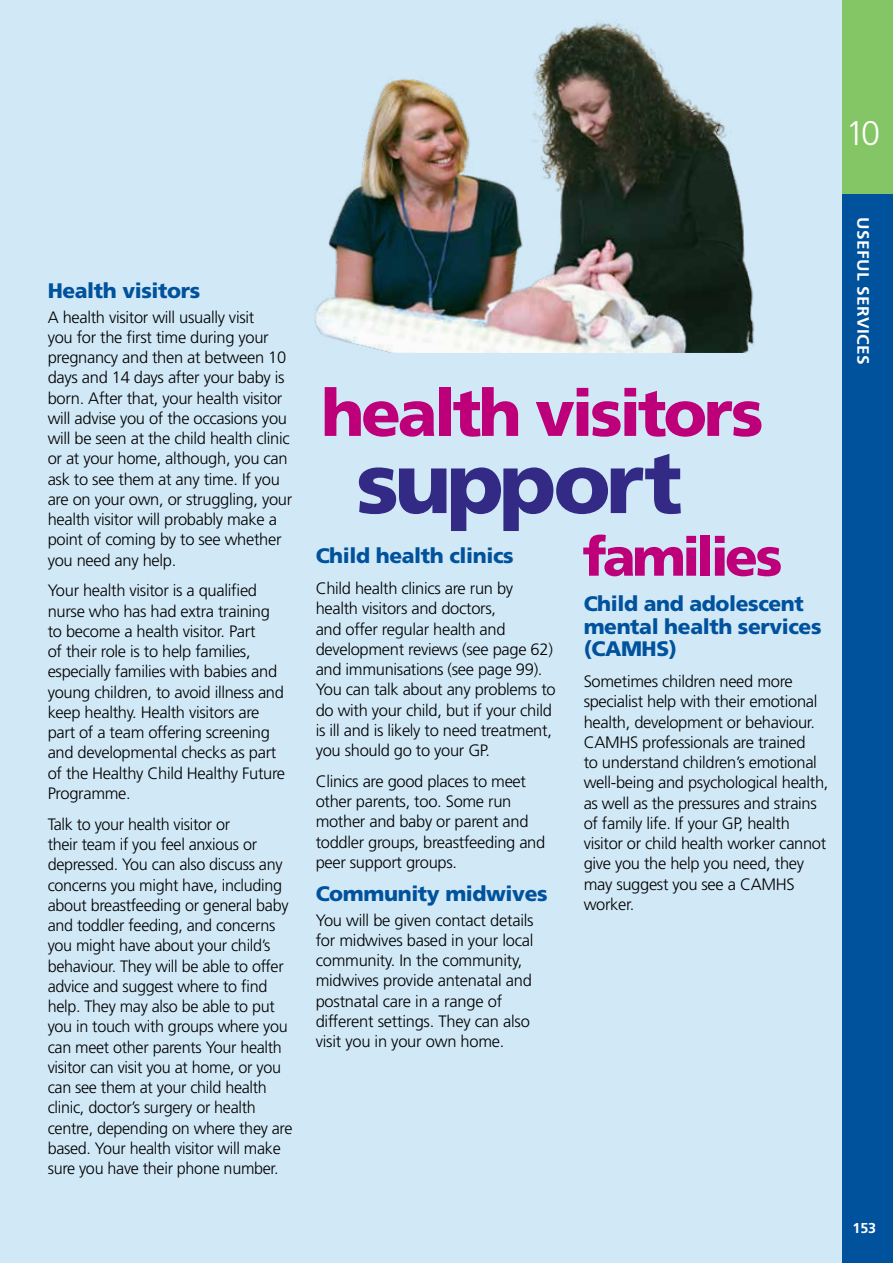
<style>
.page{position:relative;width:893px;height:1263px;background:#d1e8f6}
.page>*{position:absolute;margin:0;border:0;box-sizing:border-box;transform-origin:0 0}
.t1{font:900 85.5px "Frutiger";letter-spacing:-.055em;color:#332a86}
.t2{font:900 65.1px "Frutiger";letter-spacing:-.05em;color:#bd007a}
.t3{font:900 54px "Frutiger";letter-spacing:-.07em;color:#bd007a}
.t4{font:300 34.2px "Frutiger";color:#fff}
.t5{font:900 21px/22.5px "Frutiger";letter-spacing:-.02em;color:#00529c}
.t6{font:300 16.5px/20.2px "Frutiger";letter-spacing:-.02em;color:#000}
.t7{font:700 16.35px "Frutiger";letter-spacing:.025em;color:#fff;scale:1.05 1}
.t8{font:700 14.25px "Frutiger";color:#fff}
</style>
<div class="page">
<img style="left:315px;top:21px;width:440px;height:332px">
<div style="left:842px;top:164px;width:51px;height:1099px;background:#00529c"></div>
<div style="left:842px;top:0;width:51px;height:193px;background:#84c665"></div>
<h3 class="t4" style="left:846px;top:114px;width:36px">10</h3>
<p class="t5" style="left:48px;top:279px;width:154px">Health visitors</p>
<p class="t6" style="left:48px;top:307px;width:246px">A health visitor will usually visit<br>you for the first time during your pregnancy and then at between 10 days and 14 days after your baby is born. After that, your health visitor will advise you of the occasions you will be seen at the child health clinic or at your home, although, you can ask to see them at any time. If you are on your own, or struggling, your health visitor will probably make a point of coming by to see whether you need any help.</p>
<p class="t6" style="left:48px;top:581px;width:239px">Your health visitor is a qualified nurse who has had extra training to become a health visitor. Part<br>of their role is to help families, especially families with babies and young children, to avoid illness and keep healthy. Health visitors are part of a team offering screening and developmental checks as part of the Healthy Child Healthy Future<br>Programme.</p>
<p class="t6" style="left:48px;top:814px;width:246px">Talk to your health visitor or<br>their team if you feel anxious or depressed. You can also discuss any concerns you might have, including about breastfeeding or general baby and toddler feeding, and concerns you might have about your child’s behaviour. They will be able to offer advice and suggest where to find help. They may also be able to put you in touch with groups where you can meet other parents Your health visitor can visit you at home, or you can see them at your child health clinic, doctor’s surgery or health centre, depending on where they are based. Your health visitor will make sure you have their phone number.</p>
<h2 class="t2" style="left:321px;top:374px;width:444px">health visitors</h2>
<h1 class="t1" style="left:356px;top:431px;width:328px">support</h1>
<p class="t5" style="left:316px;top:544px;width:199px">Child health clinics</p>
<p class="t6" style="left:316px;top:578px;width:241px">Child health clinics are run by health visitors and doctors,<br>and offer regular health and development reviews (see page 62) and immunisations (see page 99).<br>You can talk about any problems to do with your child, but if your child is ill and is likely to need treatment, you should go to your GP.</p>
<p class="t6" style="left:316px;top:771px;width:231px">Clinics are good places to meet other parents, too. Some run mother and baby or parent and toddler groups, breastfeeding and peer support groups.</p>
<p class="t5" style="left:316px;top:882px;width:233px">Community midwives</p>
<p class="t6" style="left:316px;top:910px;width:219px">You will be given contact details for midwives based in your local community. In the community, midwives provide antenatal and postnatal care in a range of different settings. They can also visit you in your own home.</p>
<h3 class="t3" style="left:583px;top:524px;width:201px">families</h3>
<p class="t5" style="left:584px;top:592px;width:239px">Child and adolescent mental health services (CAMHS)</p>
<p class="t6" style="left:584px;top:671px;width:246px">Sometimes children need more specialist help with their emotional health, development or behaviour.<br>CAMHS professionals are trained<br>to understand children’s emotional well-being and psychological health, as well as the pressures and strains of family life. If your GP, health visitor or child health worker cannot give you the help you need, they may suggest you see a CAMHS worker.</p>
<p class="t7" style="left:873px;top:217px;width:142px;rotate:90deg">USEFUL SERVICES</p>
<p class="t8" style="left:852px;top:1220px;width:25px">153</p>
</div>
